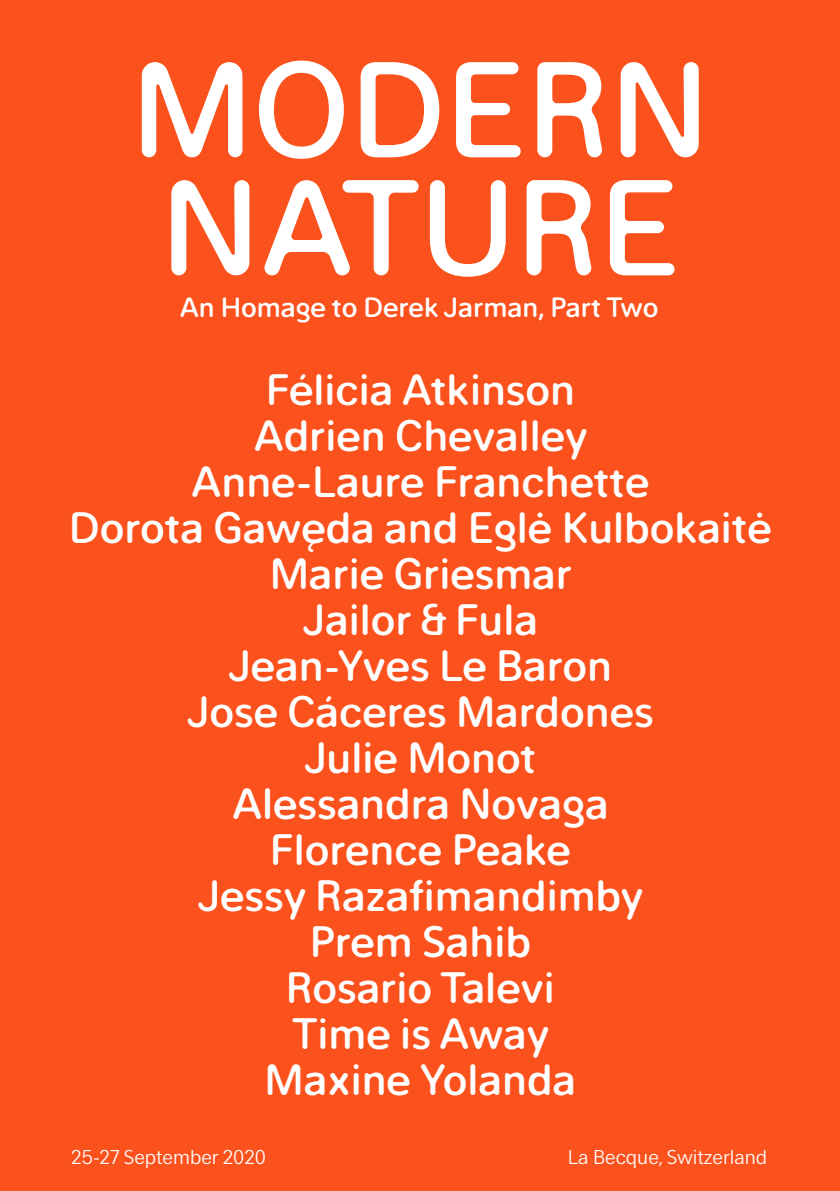
<style>
.page{position:relative;width:840px;height:1191px;background:#fff}
.page>*{position:absolute;margin:0;border:0;box-sizing:border-box;transform-origin:0 0}
.t1{font:500 136px "Alphabecque Rounded";color:#fff}
.t2{font:500 44px "Alphabecque Rounded";color:#fff}
.t3{font:500 28px "Alphabecque Rounded";color:#fff}
.t4{font:20px "Alphabecque";color:#fff}
</style>
<div class="page">
<div style="left:0;top:0;width:839px;height:1191px;background:#fb511d"></div>
<p class="t1" style="left:131px;top:29px;width:579px">MODERN</p>
<p class="t1" style="left:160px;top:147px;width:521px">NATURE</p>
<p class="t3" style="left:180px;top:290px;width:480px">An Homage to Derek Jarman, Part Two</p>
<p class="t2" style="left:265px;top:363px;width:311px">Félicia Atkinson</p>
<p class="t2" style="left:254px;top:409px;width:335px">Adrien Chevalley</p>
<p class="t2" style="left:191px;top:455px;width:459px">Anne-Laure Franchette</p>
<p class="t2" style="left:69px;top:501px;width:704px">Dorota Gawęda and Eglė Kulbokaitė</p>
<p class="t2" style="left:269px;top:547px;width:303px">Marie Griesmar</p>
<p class="t2" style="left:303px;top:593px;width:236px">Jailor &amp; Fula</p>
<p class="t2" style="left:228px;top:639px;width:385px">Jean-Yves Le Baron</p>
<p class="t2" style="left:187px;top:685px;width:468px">Jose Cáceres Mardones</p>
<p class="t2" style="left:304px;top:731px;width:233px">Julie Monot</p>
<p class="t2" style="left:232px;top:777px;width:378px">Alessandra Novaga</p>
<p class="t2" style="left:270px;top:823px;width:302px">Florence Peake</p>
<p class="t2" style="left:198px;top:869px;width:447px">Jessy Razafimandimby</p>
<p class="t2" style="left:310px;top:915px;width:222px">Prem Sahib</p>
<p class="t2" style="left:286px;top:961px;width:270px">Rosario Talevi</p>
<p class="t2" style="left:292px;top:1007px;width:259px">Time is Away</p>
<p class="t2" style="left:264px;top:1053px;width:313px">Maxine Yolanda</p>
<p class="t4" style="left:71px;top:1145px;width:196px">25-27 September 2020</p>
<p class="t4" style="left:567px;top:1145px;width:201px">La Becque, Switzerland</p>
</div>
